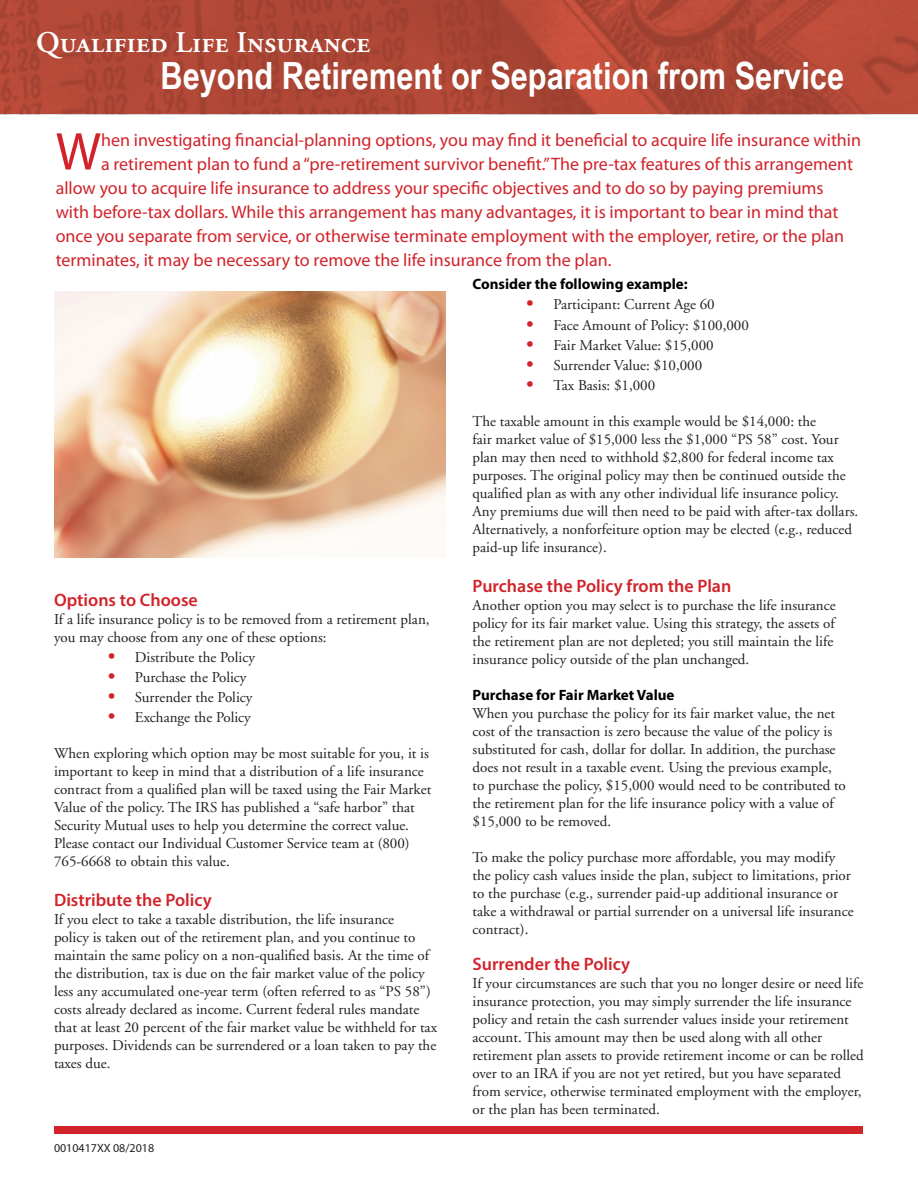
<style>
.page{position:relative;width:918px;height:1188px;background:#fff}
.page>*{position:absolute;margin:0;border:0;box-sizing:border-box;transform-origin:0 0}
.t1{font:53.55px "Myriad Pro";color:#d1232a}
.t2{font:700 37.5px "Arial Narrow";color:#fff}
.t3{font:30px "Adobe Garamond Semibold SC";color:#fff}
.t4{font:18px "Myriad Pro";color:#d1232a}
.Subhead{font:600 18px "Myriad Pro";color:#d1232a}
.Default{font:15px/18px "Adobe Garamond";color:#231f20}
.Pa0{font:15px/18px "Adobe Garamond";color:#231f20}
.Sub_Subhead{font:700 15px "Myriad Pro";color:#000}
.t5{font:12px "Myriad Pro";color:#231f20}
.s1{font-weight:700;font-size:18px;color:#d1232a}
</style>
<div class="page">
<img style="left:0;top:0;width:918px;height:114px">
<img style="left:54px;top:291px;width:392px;height:267px">
<div style="left:55px;top:1126px;width:808px;height:7px;background:#d1232a"></div>
<p class="t3" style="left:36px;top:27px;width:336px">Qualified Life Insurance</p>
<p class="t2" style="left:161px;top:54px;width:685px">Beyond Retirement or Separation from Service</p>
<p class="t1" style="left:56px;top:119px;width:47px">W</p>
<p class="t4" style="left:101px;top:128px;width:762px">hen investigating financial-planning options, you may find it beneficial to acquire life insurance within</p>
<p class="t4" style="left:101px;top:152px;width:754px">a retirement plan to fund a “pre-retirement survivor benefit.” The pre-tax features of this arrangement</p>
<p class="t4" style="left:56px;top:176px;width:770px">allow you to acquire life insurance to address your specific objectives and to do so by paying premiums</p>
<p class="t4" style="left:56px;top:200px;width:784px">with before-tax dollars. While this arrangement has many advantages, it is important to bear in mind that</p>
<p class="t4" style="left:56px;top:224px;width:790px">once you separate from service, or otherwise terminate employment with the employer, retire, or the plan</p>
<p class="t4" style="left:56px;top:248px;width:557px">terminates, it may be necessary to remove the life insurance from the plan.</p>
<p class="Subhead" style="left:54px;top:588px;width:145px">Options to Choose</p>
<p class="Default" style="left:54px;top:610px;width:377px">If a life insurance policy is to be removed from a retirement plan, you may choose from any one of these options:</p>
<p class="Default" style="left:108px;top:648px;width:148px"><span class="s1">•</span> Distribute the Policy</p>
<p class="Default" style="left:108px;top:668px;width:140px"><span class="s1">•</span> Purchase the Policy</p>
<p class="Default" style="left:108px;top:689px;width:146px"><span class="s1">•</span> Surrender the Policy</p>
<p class="Default" style="left:108px;top:709px;width:144px"><span class="s1">•</span> Exchange the Policy</p>
<p class="Default" style="left:54px;top:745px;width:379px">When exploring which option may be most suitable for you, it is important to keep in mind that a distribution of a life insurance contract from a qualified plan will be taxed using the Fair Market Value of the policy. The IRS has published a “safe harbor” that Security Mutual uses to help you determine the correct value.<br>Please contact our Individual Customer Service team at (800)<br>765-6668 to obtain this value.</p>
<p class="Subhead" style="left:54px;top:888px;width:159px">Distribute the Policy</p>
<p class="Default" style="left:54px;top:910px;width:385px">If you elect to take a taxable distribution, the life insurance<br>policy is taken out of the retirement plan, and you continue to maintain the same policy on a non-qualified basis. At the time of the distribution, tax is due on the fair market value of the policy less any accumulated one-year term (often referred to as “PS 58”) costs already declared as income. Current federal rules mandate that at least 20 percent of the fair market value be withheld for tax purposes. Dividends can be surrendered or a loan taken to pay the taxes due.</p>
<p class="t5" style="left:54px;top:1141px;width:102px">0010417XX 08/2018</p>
<p class="Sub_Subhead" style="left:472px;top:274px;width:217px">Consider the following example:</p>
<p class="Default" style="left:526px;top:296px;width:190px"><span class="s1">•</span> Participant: Current Age 60</p>
<p class="Default" style="left:526px;top:316px;width:224px"><span class="s1">•</span> Face Amount of Policy: $100,000</p>
<p class="Default" style="left:526px;top:336px;width:189px"><span class="s1">•</span> Fair Market Value: $15,000</p>
<p class="Default" style="left:526px;top:357px;width:177px"><span class="s1">•</span> Surrender Value: $10,000</p>
<p class="Default" style="left:526px;top:377px;width:130px"><span class="s1">•</span> Tax Basis: $1,000</p>
<p class="Default" style="left:472px;top:413px;width:387px">The taxable amount in this example would be $14,000: the<br>fair market value of $15,000 less the $1,000 “PS 58” cost. Your plan may then need to withhold $2,800 for federal income tax purposes. The original policy may then be continued outside the qualified plan as with any other individual life insurance policy.<br>Any premiums due will then need to be paid with after-tax dollars.<br>Alternatively, a nonforfeiture option may be elected (e.g., reduced paid-up life insurance).</p>
<p class="Subhead" style="left:472px;top:574px;width:260px">Purchase the Policy from the Plan</p>
<p class="Pa0" style="left:472px;top:596px;width:365px">Another option you may select is to purchase the life insurance policy for its fair market value. Using this strategy, the assets of the retirement plan are not depleted; you still maintain the life insurance policy outside of the plan unchanged.</p>
<p class="Sub_Subhead" style="left:472px;top:685px;width:204px">Purchase for Fair Market Value</p>
<p class="Pa0" style="left:472px;top:704px;width:375px">When you purchase the policy for its fair market value, the net cost of the transaction is zero because the value of the policy is substituted for cash, dollar for dollar. In addition, the purchase does not result in a taxable event. Using the previous example, to purchase the policy, $15,000 would need to be contributed to the retirement plan for the life insurance policy with a value of $15,000 to be removed.</p>
<p class="Default" style="left:472px;top:848px;width:383px">To make the policy purchase more affordable, you may modify the policy cash values inside the plan, subject to limitations, prior to the purchase (e.g., surrender paid-up additional insurance or take a withdrawal or partial surrender on a universal life insurance contract).</p>
<p class="Subhead" style="left:472px;top:953px;width:159px">Surrender the Policy</p>
<p class="Default" style="left:472px;top:975px;width:393px">If your circumstances are such that you no longer desire or need life insurance protection, you may simply surrender the life insurance policy and retain the cash surrender values inside your retirement account. This amount may then be used along with all other retirement plan assets to provide retirement income or can be rolled over to an IRA if you are not yet retired, but you have separated from service, otherwise terminated employment with the employer, or the plan has been terminated.</p>
</div>
